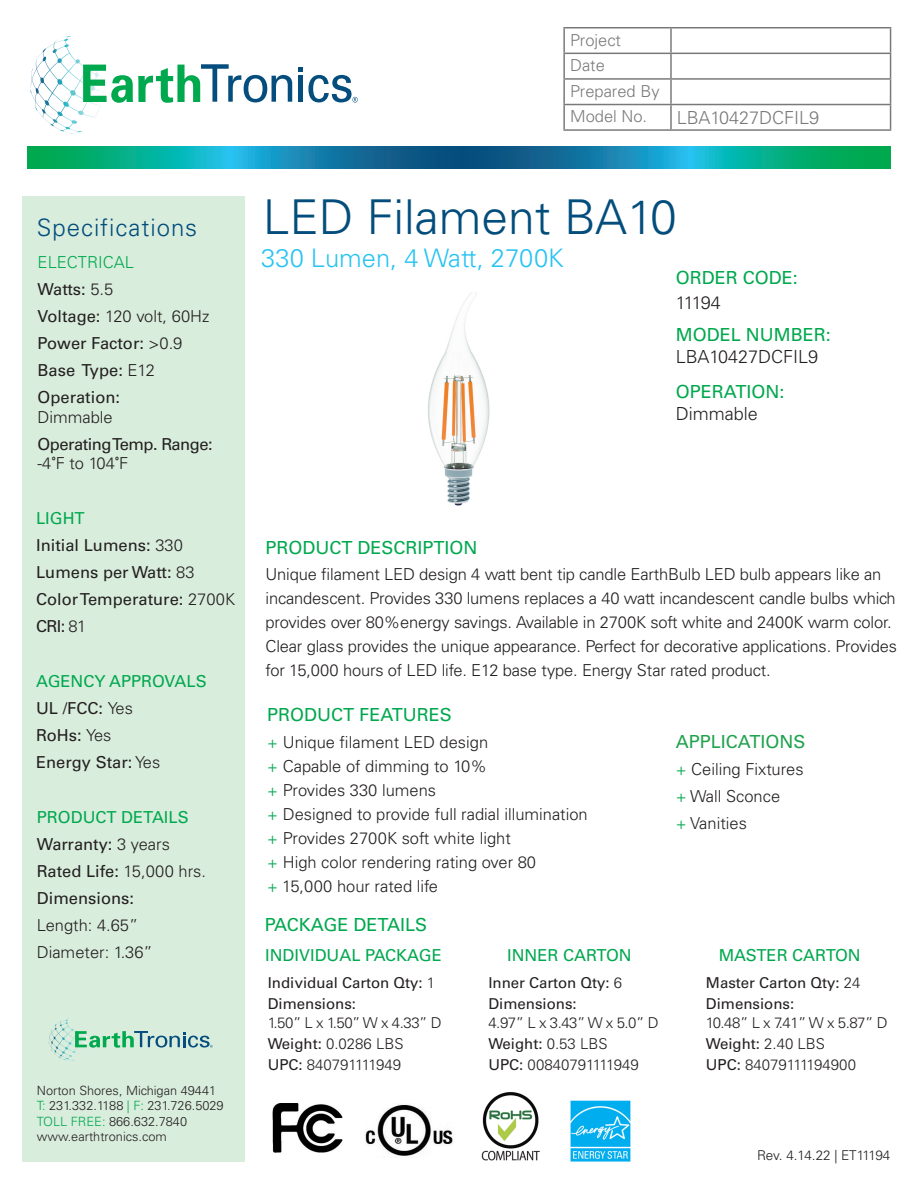
<style>
.page{position:relative;width:918px;height:1188px;background:#fff}
.page>*{position:absolute;margin:0;border:0;box-sizing:border-box;transform-origin:0 0}
.t1{font:300 48px "Univers LT Std";color:#034d7c}
.t2{font:300 25.5px "Univers LT Std";color:#27c3f3}
.t3{font:300 24px "Univers LT Std";letter-spacing:.04em;color:#034d7c}
.t4{font:18px "Univers LT Std";color:#00a84e}
.t5{font:300 18px "Univers LT Std";color:#231f20}
.t6{font:18px "Univers LT Std";color:#21a24f}
.t7{font:300 16.5px/24px "Univers LT Std";letter-spacing:-.01em;color:#231f20}
.t8{font:16.5px/27px "Univers LT Std";color:#231f20}
.t9{font:16.5px/27px "Univers LT Std";color:#00a84e}
.t10{font:16.5px "Univers LT Std";letter-spacing:-.03em;color:#231f20}
.t11{font:300 15px "Univers LT Std";color:#231f20}
.t12{font:15px "Univers LT Std";color:#231f20}
.t13{font:300 13.5px "Univers LT Std";letter-spacing:-.025em;color:#231f20}
.t14{font:300 12.75px/15.3px "Univers LT Std";color:#231f20}
.s1{color:#00a84e}
.s2{font-weight:400}
.s3{font-weight:300}
.s4{font-family:"Adelle Sans Cnd";font-weight:400}
.s5{color:#231f20}
.s6{font-weight:300;color:#231f20}
</style>
<div class="page">
<div style="left:22px;top:197px;width:223px;height:965px;background:#d9eddd"></div>
<svg style="left:27px;top:146px;width:864px;height:22px;background:#0d9298"></svg>
<svg style="left:49px;top:1019px;width:19px;height:23px"></svg>
<svg style="left:75px;top:1031px;width:138px;height:17px"></svg>
<svg style="left:31px;top:36px;width:39px;height:53px"></svg>
<svg style="left:83px;top:64px;width:209px;height:39px"></svg>
<svg style="left:298px;top:67px;width:60px;height:36px"></svg>
<hr style="left:563px;top:27px;width:108px;height:2px;background:#231f20">
<hr style="left:563px;top:28px;width:2px;height:25px;background:#231f20">
<hr style="left:671px;top:27px;width:220px;height:2px;background:#231f20">
<hr style="left:670px;top:28px;width:2px;height:25px;background:#231f20">
<hr style="left:563px;top:53px;width:108px;height:1px;background:#231f20">
<hr style="left:563px;top:54px;width:2px;height:24px;background:#231f20">
<hr style="left:671px;top:53px;width:220px;height:1px;background:#231f20">
<hr style="left:670px;top:54px;width:2px;height:24px;background:#231f20">
<hr style="left:563px;top:78px;width:108px;height:2px;background:#231f20">
<hr style="left:563px;top:80px;width:2px;height:24px;background:#231f20">
<hr style="left:671px;top:78px;width:220px;height:2px;background:#231f20">
<hr style="left:670px;top:80px;width:2px;height:24px;background:#231f20">
<hr style="left:563px;top:104px;width:108px;height:1px;background:#231f20">
<hr style="left:563px;top:105px;width:2px;height:24px;background:#231f20">
<hr style="left:671px;top:104px;width:220px;height:1px;background:#231f20">
<hr style="left:670px;top:105px;width:2px;height:24px;background:#231f20">
<svg style="left:890px;top:28px;width:1px;height:101px"></svg>
<hr style="left:563px;top:129px;width:108px;height:2px;background:#231f20">
<hr style="left:671px;top:129px;width:220px;height:2px;background:#231f20">
<img style="left:428px;top:292px;width:62px;height:214px">
<img style="left:365px;top:1104px;width:88px;height:52px">
<img style="left:272px;top:1104px;width:71px;height:48px">
<img style="left:481px;top:1092px;width:59px;height:68px">
<img style="left:570px;top:1100px;width:61px;height:62px">
<p class="t7" style="left:570px;top:27px;width:91px;line-height:25.7px">Project<br>Date<br>Prepared By<br>Model No.</p>
<p class="t5" style="left:677px;top:106px;width:144px">LBA10427DCFIL9</p>
<p class="t3" style="left:37px;top:213px;width:162px">Specifications</p>
<p class="t7" style="left:38px;top:249px;width:173px;line-height:27px"><span class="s1">ELECTRICAL<br></span><span class="s2">Watts:</span> 5.5<br><span class="s2">Voltage:</span> 120 volt, 60Hz</p>
<p class="t8" style="left:38px;top:330px;width:146px">Power Factor: <span class="s3">&gt;0.9</span></p>
<p class="t8" style="left:38px;top:357px;width:119px">Base Type: <span class="s3">E12<br></span>Operation:</p>
<p class="t7" style="left:38px;top:405px;width:77px">Dimmable</p>
<p class="t10" style="left:38px;top:434px;width:177px">Operating Temp. Range:</p>
<p class="t7" style="left:38px;top:451px;width:92px">-4<span class="s4">°</span>F to 104<span class="s4">°</span>F</p>
<p class="t8" style="left:36px;top:505px;width:160px"><span class="s1">LIGHT<br></span>Initial Lumens: <span class="s3">330<br></span>Lumens per Watt: <span class="s3">83</span></p>
<p class="t8" style="left:36px;top:586px;width:201px">Color Temperature: <span class="s3">2700K</span></p>
<p class="t8" style="left:36px;top:613px;width:52px">CRI: <span class="s3">81</span></p>
<p class="t9" style="left:36px;top:667px;width:172px">AGENCY APPROVALS</p>
<p class="t8" style="left:36px;top:694px;width:98px">UL /FCC: <span class="s3">Yes</span></p>
<p class="t8" style="left:36px;top:721px;width:77px">RoHs: <span class="s3">Yes</span></p>
<p class="t8" style="left:36px;top:748px;width:126px">Energy Star: <span class="s3">Yes</span></p>
<p class="t9" style="left:37px;top:803px;width:153px">PRODUCT DETAILS<br><span class="s5">Warranty:</span> <span class="s6">3 years</span></p>
<p class="t8" style="left:37px;top:857px;width:171px">Rated Life: <span class="s3">15,000 hrs.</span></p>
<p class="t8" style="left:37px;top:884px;width:99px">Dimensions:</p>
<p class="t7" style="left:37px;top:913px;width:103px">Length: 4.65”</p>
<p class="t7" style="left:37px;top:940px;width:117px">Diameter: 1.36”</p>
<p class="t14" style="left:37px;top:1083px;width:188px">Norton Shores, Michigan 49441<br><span class="s1">T:</span> 231.332.1188 <span class="s1">| F:</span> 231.726.5029<br><span class="s1">TOLL FREE:</span> 866.632.7840 www.earthtronics.com</p>
<p class="t1" style="left:263px;top:188px;width:415px">LED Filament BA10</p>
<p class="t2" style="left:261px;top:243px;width:304px">330 Lumen, 4 Watt, 2700K</p>
<p class="t4" style="left:676px;top:267px;width:124px">ORDER CODE:</p>
<p class="t5" style="left:676px;top:292px;width:46px">11194</p>
<p class="t4" style="left:676px;top:324px;width:157px">MODEL NUMBER:</p>
<p class="t5" style="left:676px;top:346px;width:144px">LBA10427DCFIL9</p>
<p class="t4" style="left:676px;top:381px;width:110px">OPERATION:</p>
<p class="t5" style="left:676px;top:403px;width:84px">Dimmable</p>
<p class="t4" style="left:266px;top:537px;width:214px">PRODUCT DESCRIPTION</p>
<p class="t7" style="left:266px;top:562px;width:633px">Unique filament LED design 4 watt bent tip candle EarthBulb LED bulb appears like an incandescent. Provides 330 lumens replaces a 40 watt incandescent candle bulbs which provides over 80%energy savings. Available in 2700K soft white and 2400K warm color.<br>Clear glass provides the unique appearance. Perfect for decorative applications. Provides for 15,000 hours of LED life. E12 base type. Energy Star rated product.</p>
<p class="t4" style="left:267px;top:704px;width:186px">PRODUCT FEATURES</p>
<p class="t7" style="left:267px;top:730px;width:222px"><span class="s1">+</span> Unique filament LED design</p>
<p class="t7" style="left:267px;top:754px;width:221px"><span class="s1">+</span> Capable of dimming to 10%</p>
<p class="t7" style="left:267px;top:778px;width:170px"><span class="s1">+</span> Provides 330 lumens</p>
<p class="t7" style="left:267px;top:802px;width:322px"><span class="s1">+</span> Designed to provide full radial illumination</p>
<p class="t7" style="left:267px;top:826px;width:245px"><span class="s1">+</span> Provides 2700K soft white light</p>
<p class="t7" style="left:267px;top:850px;width:270px"><span class="s1">+</span> High color rendering rating over 80</p>
<p class="t7" style="left:267px;top:874px;width:172px"><span class="s1">+</span> 15,000 hour rated life</p>
<p class="t4" style="left:265px;top:914px;width:164px">PACKAGE DETAILS</p>
<p class="t6" style="left:676px;top:731px;width:131px">APPLICATIONS</p>
<p class="t7" style="left:676px;top:757px;width:129px"><span class="s1">+</span> Ceiling Fixtures</p>
<p class="t7" style="left:676px;top:784px;width:106px"><span class="s1">+</span> Wall Sconce</p>
<p class="t7" style="left:676px;top:811px;width:73px"><span class="s1">+</span> Vanities</p>
<p class="t9" style="left:265px;top:942px;width:178px">INDIVIDUAL PACKAGE</p>
<p class="t12" style="left:268px;top:974px;width:169px">Individual Carton Qty: <span class="s3">1</span></p>
<p class="t12" style="left:268px;top:995px;width:90px">Dimensions:</p>
<p class="t11" style="left:268px;top:1014px;width:175px">1.50” L x 1.50” W x 4.33” D</p>
<p class="t11" style="left:268px;top:1035px;width:137px"><span class="s2">Weight:</span> 0.0286 LBS</p>
<p class="t11" style="left:268px;top:1056px;width:135px"><span class="s2">UPC:</span> 840791111949</p>
<p class="t9" style="left:507px;top:942px;width:126px">INNER CARTON</p>
<p class="t9" style="left:719px;top:942px;width:144px">MASTER CARTON</p>
<p class="t12" style="left:706px;top:973px;width:156px">Master Carton Qty: <span class="s3">24</span></p>
<p class="t12" style="left:706px;top:994px;width:90px">Dimensions:</p>
<p class="t11" style="left:706px;top:1014px;width:183px">10.48” L x 7.41” W x 5.87” D</p>
<p class="t12" style="left:706px;top:1035px;width:121px">Weight: <span class="s3">2.40 LBS</span></p>
<p class="t11" style="left:706px;top:1056px;width:152px"><span class="s2">UPC:</span> 84079111194900</p>
<p class="t12" style="left:488px;top:973px;width:135px">Inner Carton Qty: <span class="s3">6</span></p>
<p class="t12" style="left:488px;top:994px;width:90px">Dimensions:</p>
<p class="t11" style="left:488px;top:1014px;width:172px">4.97” L x 3.43” W x 5.0” D</p>
<p class="t12" style="left:488px;top:1035px;width:121px">Weight: <span class="s3">0.53 LBS</span></p>
<p class="t11" style="left:488px;top:1056px;width:152px"><span class="s2">UPC:</span> 00840791111949</p>
<p class="t13" style="left:757px;top:1147px;width:135px">Rev. 4.14.22 | ET11194</p>
</div>
